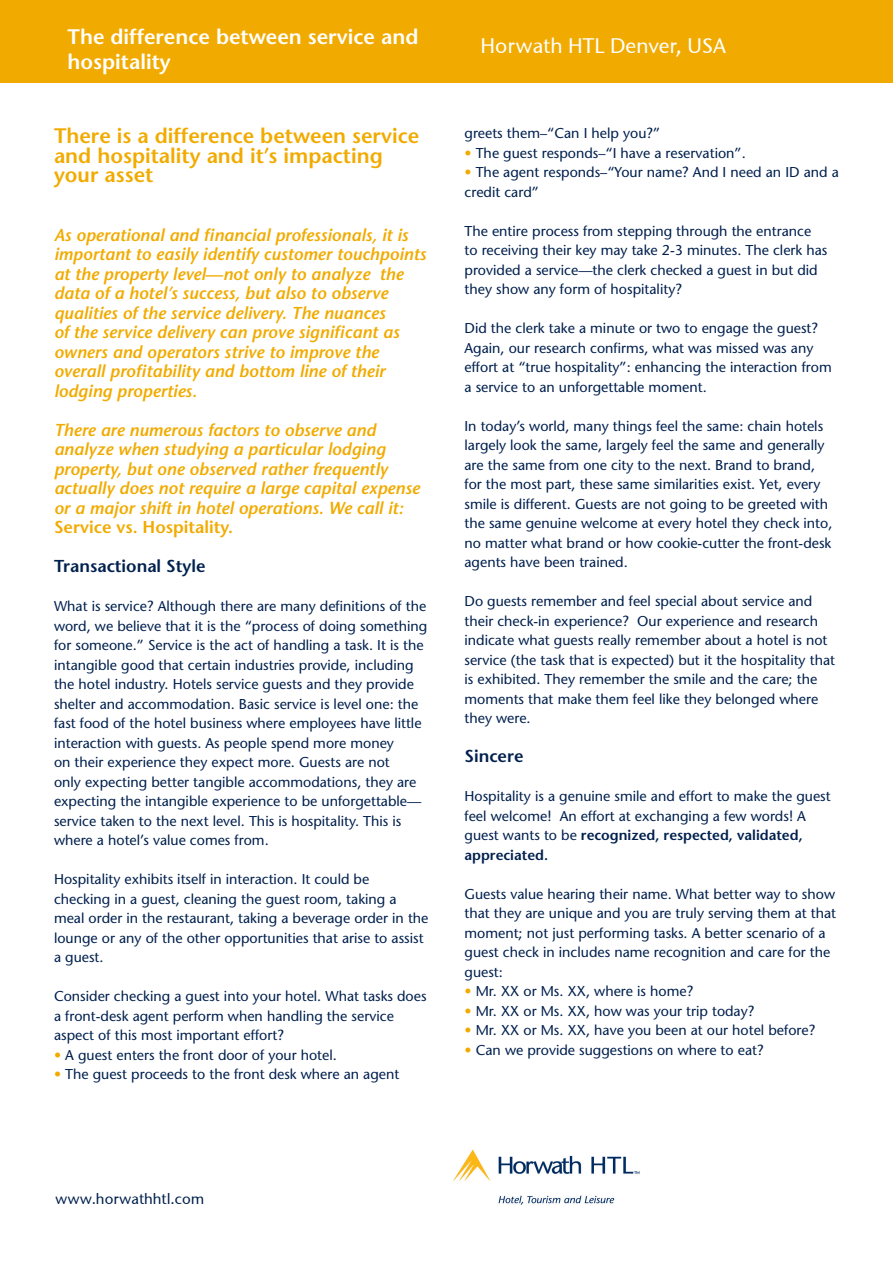
<style>
.page{position:relative;width:893px;height:1263px;background:#fff}
.page>*{position:absolute;margin:0;border:0;box-sizing:border-box;transform-origin:0 0}
.t1{font:600 21px/19.5px "Stone Sans Std";color:#f1ab00}
.t2{font:600 21px/25.2px "Stone Sans Std";color:#fff}
.t3{font:21px "Stone Sans ITCTT Medium";color:#fff}
.t4{font:italic 600 17.25px/19.5px "Stone Sans Std";color:#f1ab00}
.t5{font:600 17.25px "Stone Sans Std";color:#00204e}
.t6{font:15px "Stone Sans ITCTT Medium";color:#00204e}
.t7{font:500 14.25px/19.5px "Stone Sans Std";color:#00204e}
.s1{font-style:normal}
.s2{color:#f1ab00}
.s3{font-weight:600}
</style>
<div class="page">
<div style="left:0;top:0;width:893px;height:83px;background:#f1ab00"></div>
<img style="left:453px;top:1149px;width:187px;height:56px">
<h1 class="t2" style="left:68px;top:24px;width:352px">The difference between service and hospitality</h1>
<h1 class="t3" style="left:480px;top:33px;width:247px">Horwath HTL Denver, USA</h1>
<p class="t1" style="left:54px;top:126px;width:367px">There is a difference between service and hospitality and it’s impacting your asset</p>
<p class="t4" style="left:54px;top:225px;width:374px">As operational and financial professionals, it is important to easily identify customer touchpoints at the property level—not only to analyze the data of a hotel’s success, but also to observe qualities of the service delivery. The nuances<br>of the service delivery can prove significant as owners and operators strive to improve the overall profitability and bottom line of their lodging properties.</p>
<p class="t4" style="left:54px;top:420px;width:367px">There are numerous factors to observe and analyze when studying a particular lodging property, but one observed rather frequently actually does not require a large capital expense or a major shift in hotel operations. We call it:<br><span class="s1">Service vs. Hospitality.</span></p>
<p class="t5" style="left:54px;top:556px;width:153px">Transactional Style</p>
<p class="t7" style="left:54px;top:596px;width:375px">What is service? Although there are many definitions of the word, we believe that it is the “process of doing something for someone.” Service is the act of handling a task. It is the intangible good that certain industries provide, including the hotel industry. Hotels service guests and they provide shelter and accommodation. Basic service is level one: the fast food of the hotel business where employees have little interaction with guests. As people spend more money<br>on their experience they expect more. Guests are not<br>only expecting better tangible accommodations, they are expecting the intangible experience to be unforgettable— service taken to the next level. This is hospitality. This is where a hotel’s value comes from.</p>
<p class="t7" style="left:54px;top:869px;width:376px">Hospitality exhibits itself in interaction. It could be checking in a guest, cleaning the guest room, taking a meal order in the restaurant, taking a beverage order in the lounge or any of the other opportunities that arise to assist a guest.</p>
<p class="t7" style="left:54px;top:986px;width:374px">Consider checking a guest into your hotel. What tasks does a front-desk agent perform when handling the service aspect of this most important effort?</p>
<p class="t7" style="left:54px;top:1045px;width:284px"><span class="s2">•</span> A guest enters the front door of your hotel.</p>
<p class="t7" style="left:54px;top:1064px;width:347px"><span class="s2">•</span> The guest proceeds to the front desk where an agent</p>
<p class="t7" style="left:464px;top:123px;width:197px">greets them–“Can I help you?”</p>
<p class="t7" style="left:464px;top:143px;width:283px"><span class="s2">•</span> The guest responds–“I have a reservation”.</p>
<p class="t7" style="left:464px;top:162px;width:376px"><span class="s2">•</span> The agent responds–“Your name? And I need an ID and a credit card”</p>
<p class="t7" style="left:464px;top:221px;width:364px">The entire process from stepping through the entrance to receiving their key may take 2-3 minutes. The clerk has provided a service—the clerk checked a guest in but did they show any form of hospitality?</p>
<p class="t7" style="left:464px;top:318px;width:369px">Did the clerk take a minute or two to engage the guest?<br>Again, our research confirms, what was missed was any effort at “true hospitality”: enhancing the interaction from a service to an unforgettable moment.</p>
<p class="t7" style="left:464px;top:416px;width:369px">In today’s world, many things feel the same: chain hotels largely look the same, largely feel the same and generally are the same from one city to the next. Brand to brand, for the most part, these same similarities exist. Yet, every smile is different. Guests are not going to be greeted with the same genuine welcome at every hotel they check into, no matter what brand or how cookie-cutter the front-desk agents have been trained.</p>
<p class="t7" style="left:464px;top:591px;width:372px">Do guests remember and feel special about service and their check-in experience? Our experience and research indicate what guests really remember about a hotel is not service (the task that is expected) but it the hospitality that is exhibited. They remember the smile and the care; the moments that make them feel like they belonged where they were.</p>
<p class="t5" style="left:464px;top:746px;width:60px">Sincere</p>
<p class="t7" style="left:464px;top:786px;width:368px">Hospitality is a genuine smile and effort to make the guest feel welcome! An effort at exchanging a few words! A guest wants to be <span class="s3">recognized, respected, validated, appreciated.</span></p>
<p class="t7" style="left:464px;top:884px;width:373px">Guests value hearing their name. What better way to show that they are unique and you are truly serving them at that moment; not just performing tasks. A better scenario of a guest check in includes name recognition and care for the guest:</p>
<p class="t7" style="left:464px;top:981px;width:230px"><span class="s2">•</span> Mr. XX or Ms. XX, where is home?</p>
<p class="t7" style="left:464px;top:1001px;width:291px"><span class="s2">•</span> Mr. XX or Ms. XX, how was your trip today?</p>
<p class="t7" style="left:464px;top:1020px;width:352px"><span class="s2">•</span> Mr. XX or Ms. XX, have you been at our hotel before?</p>
<p class="t7" style="left:464px;top:1040px;width:301px"><span class="s2">•</span> Can we provide suggestions on where to eat?</p>
<p class="t6" style="left:55px;top:1189px;width:151px">www.horwathhtl.com</p>
</div>
